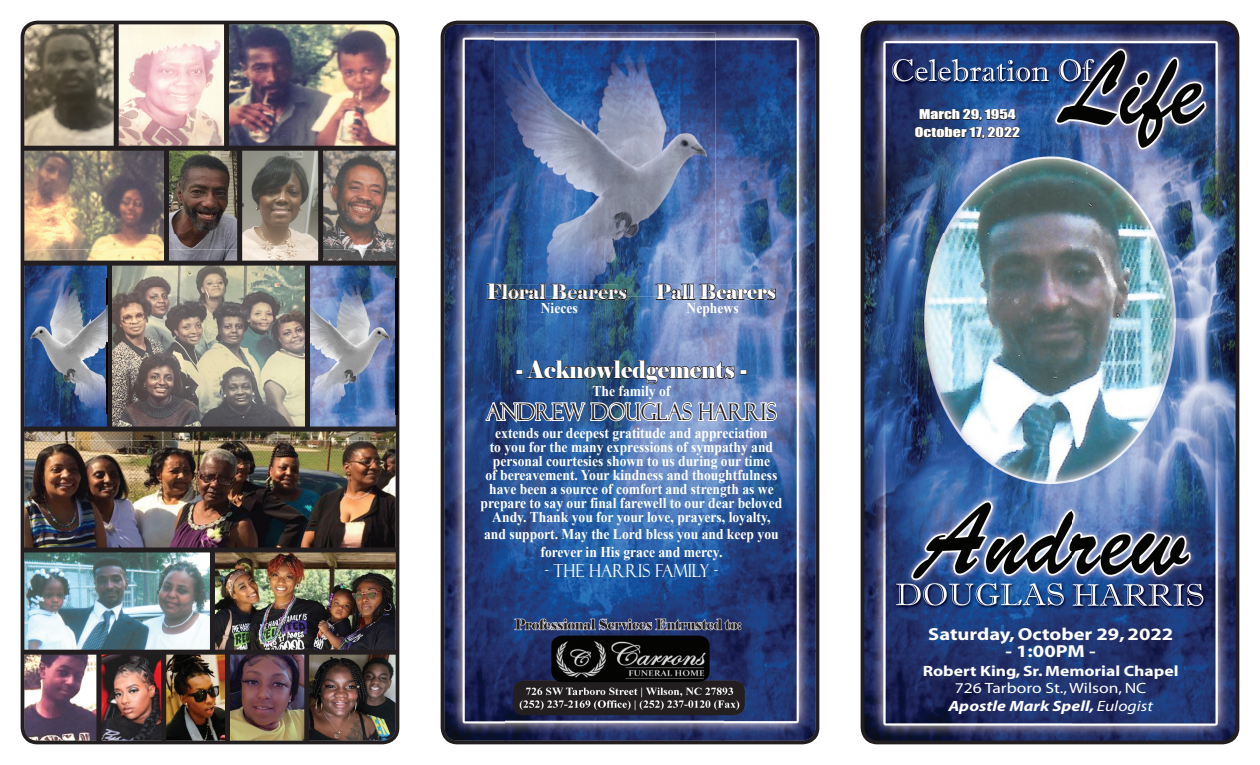
<style>
.page{position:relative;width:1260px;height:765px;background:#fff}
.page>*{position:absolute;margin:0;border:0;box-sizing:border-box;transform-origin:0 0}
.t1{font:23.88px "Elephant";color:#fff;scale:.91 1}
.t2{font:22.88px "Felix Titling";color:#231f20;scale:.91 1}
.t3{font:20.88px "Elephant";color:#fff;scale:.91 1}
.t4{font:17.88px "Felix Titling";color:#fff;scale:.91 1}
.t5{font:700 17.38px "Myriad";color:#fff;scale:1.18 1}
.t6{font:700 15px/14px "Times New Roman";color:#fff;text-align:center;scale:.91 1}
.t7{font:14.88px/17.4px "Myriad";color:#fff;text-align:center;scale:1.18 1}
.t8{font:700 14.88px "Myriad";color:#fff;scale:1.18 1}
.t9{font:12.38px/17.8px "Impact";color:#fff;text-align:center;scale:1.28 1}
.s1{font-weight:700;font-style:italic}
.s2{font-style:italic}
</style>
<div class="page">
<img style="left:863px;top:22px;width:375px;height:720px">
<div style="left:861px;top:21px;width:378px;height:723px;border:4px solid #231f20;border-radius:15px"></div>
<img style="left:21px;top:21px;width:378px;height:723px">
<img style="left:441px;top:21px;width:378px;height:723px">
<svg style="left:914px;top:99px;width:107px;height:40px;background:#2b4675"></svg>
<div style="left:22px;top:261px;width:375px;height:5px;background:#231f20"></div>
<div style="left:22px;top:427px;width:375px;height:5px;background:#231f20"></div>
<div style="left:161px;top:651px;width:5px;height:91px;background:#231f20"></div>
<div style="left:304px;top:652px;width:5px;height:90px;background:#231f20"></div>
<div style="left:22px;top:146px;width:375px;height:5px;background:#231f20"></div>
<div style="left:96px;top:651px;width:5px;height:91px;background:#231f20"></div>
<div style="left:22px;top:547px;width:375px;height:5px;background:#231f20"></div>
<div style="left:225px;top:651px;width:5px;height:91px;background:#231f20"></div>
<svg style="left:516px;top:360px;width:231px;height:25px;background:#415d87"></svg>
<svg style="left:484px;top:391px;width:294px;height:35px"></svg>
<div style="left:22px;top:650px;width:375px;height:5px;background:#231f20"></div>
<div style="left:107px;top:263px;width:5px;height:167px;background:#231f20"></div>
<div style="left:210px;top:551px;width:5px;height:101px;background:#231f20"></div>
<div style="left:305px;top:262px;width:5px;height:165px;background:#231f20"></div>
<div style="left:164px;top:148px;width:5px;height:114px;background:#231f20"></div>
<div style="left:318px;top:148px;width:5px;height:114px;background:#231f20"></div>
<div style="left:224px;top:23px;width:5px;height:128px;background:#231f20"></div>
<div style="left:237px;top:149px;width:5px;height:113px;background:#231f20"></div>
<div style="left:114px;top:23px;width:5px;height:124px;background:#231f20"></div>
<img style="left:27px;top:279px;width:81px;height:134px">
<img style="left:310px;top:279px;width:87px;height:135px">
<img style="left:505px;top:607px;width:245px;height:113px">
<img style="left:494px;top:32px;width:221px;height:264px">
<svg style="left:487px;top:284px;width:140px;height:16px;background:#5d738a"></svg>
<svg style="left:656px;top:284px;width:121px;height:17px;background:#6e7d9c"></svg>
<img style="left:700px;top:284px;width:15px;height:12px">
<h3 class="t3" style="left:487px;top:279px;width:156px">Floral Bearers</h3>
<h3 class="t3" style="left:656px;top:279px;width:134px">Pall Bearers</h3>
<p class="t6" style="left:541px;top:301px;width:42px">Nieces</p>
<p class="t6" style="left:687px;top:301px;width:59px">Nephews</p>
<h1 class="t1" style="left:516px;top:355px;width:254px">- Acknowledgements -</h1>
<p class="t6" style="left:593px;top:384px;width:87px">The family of</p>
<h2 class="t2" style="left:487px;top:399px;width:320px">ANDREW DOUGLAS HARRIS</h2>
<p class="t6" style="left:481px;top:425px;width:333px">extends our deepest gratitude and appreciation<br>to you for the many expressions of sympathy and personal courtesies shown to us during our time<br>of bereavement. Your kindness and thoughtfulness have been a source of comfort and strength as we prepare to say our final farewell to our dear beloved Andy. Thank you for your love, prayers, loyalty,</p>
<p class="t6" style="left:484px;top:525px;width:325px;line-height:17.9px">and support. May the Lord bless you and keep you forever in His grace and mercy.</p>
<p class="t4" style="left:545px;top:561px;width:192px">- THE HARRIS FAMILY -</p>
<p class="t9" style="left:915px;top:105px;width:84px">March 29, 1954<br>October 17, 2022</p>
<p class="t5" style="left:928px;top:625px;width:209px">Saturday, October 29, 2022</p>
<p class="t5" style="left:1005px;top:643px;width:78px">- 1:00PM -</p>
<p class="t8" style="left:923px;top:663px;width:218px">Robert King, Sr. Memorial Chapel</p>
<p class="t7" style="left:948px;top:680px;width:175px">726 Tarboro St., Wilson, NC<br><span class="s1">Apostle Mark Spell,</span> <span class="s2">Eulogist</span></p>
</div>
